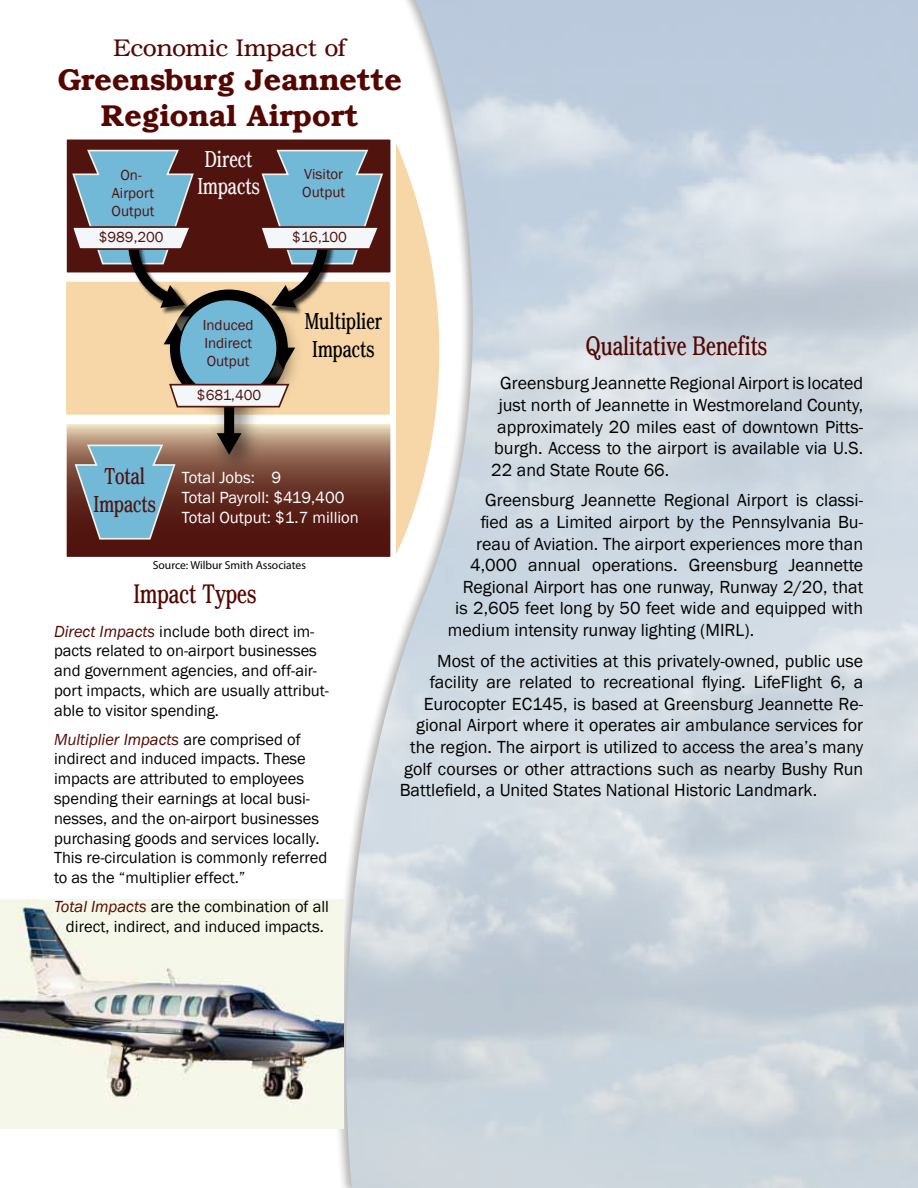
<style>
.page{position:relative;width:918px;height:1188px;background:#fff}
.page>*{position:absolute;margin:0;border:0;box-sizing:border-box;transform-origin:0 0}
.t1{font:600 30px/36px "Brussels";color:#540701;text-align:center}
.t2{font:300 condensed 27px "Brussels";color:#540701}
.t3{font:300 24px "Brussels";color:#540701}
.t4{font:300 condensed 23.25px/27.9px "Brussels";color:#000;text-align:center}
.t5{font:300 condensed 23.25px/27.9px "Brussels";color:#f8f5f6;text-align:center}
.t6{font:300 condensed 23.25px/27.9px "Brussels";color:#51130e;text-align:center}
.t7{font:18px "Franklin Gothic";color:#000}
.t8{font:16.65px/20px "Franklin Gothic";color:#fff}
.t9{font:16.5px/19.8px "Franklin Gothic";color:#000}
.t10{font:15px/18px "Franklin Gothic";color:#51130e;text-align:center}
.t11{font:11.55px "Myriad Pro";color:#000}
.s1{font-style:italic;color:#540701}
</style>
<div class="page">
<img style="left:0;top:899px;width:344px;height:229px">
<div style="left:66px;top:139px;width:325px;height:134px;background:#51130e"></div>
<div style="left:65px;top:138px;width:327px;height:136px;border:2px solid #fff"></div>
<div style="left:65px;top:281px;width:326px;height:135px;background:#f7d6a7"></div>
<div style="left:64px;top:280px;width:327px;height:136px;border:2px solid #fff"></div>
<svg style="left:68px;top:425px;width:321px;height:131px;background:#744134"></svg>
<div style="left:65px;top:422px;width:327px;height:137px;border:2px solid #fff"></div>
<svg style="left:396px;top:143px;width:45px;height:416px"></svg>
<svg style="left:74px;top:444px;width:103px;height:96px;background:#7796a6"></svg>
<img style="left:198px;top:430px;width:75px;height:56px">
<div style="left:224px;top:382px;width:10px;height:55px;background:#000"></div>
<svg style="left:217px;top:433px;width:25px;height:22px"></svg>
<img style="left:160px;top:408px;width:150px;height:22px">
<svg style="left:70px;top:149px;width:314px;height:259px"></svg>
<h3 class="t3" style="left:114px;top:33px;width:234px">Economic Impact of</h3>
<h1 class="t1" style="left:57px;top:61px;width:346px">Greensburg Jeannette<br>Regional Airport</h1>
<p class="t5" style="left:197px;top:144px;width:64px">Direct<br>Impacts</p>
<p class="t10" style="left:112px;top:166px;width:44px">On-<br>Airport<br>Output</p>
<p class="t10" style="left:302px;top:166px;width:44px;text-align:left">Visitor<br>Output</p>
<p class="t10" style="left:99px;top:229px;width:67px">$989,200</p>
<p class="t10" style="left:292px;top:229px;width:56px">$16,100</p>
<p class="t10" style="left:203px;top:317px;width:52px;text-align:justify">Induced Indirect Output</p>
<p class="t10" style="left:197px;top:386px;width:66px">$681,400</p>
<p class="t4" style="left:305px;top:307px;width:79px">Multiplier<br>Impacts</p>
<p class="t6" style="left:94px;top:462px;width:64px">Total<br>Impacts</p>
<p class="t8" style="left:182px;top:468px;width:178px">Total Jobs: 9<br>Total Payroll: $419,400<br>Total Output: $1.7 million</p>
<p class="t11" style="left:153px;top:558px;width:155px">Source: Wilbur Smith Associates</p>
<h2 class="t2" style="left:133px;top:578px;width:124px">Impact Types</h2>
<p class="t9" style="left:54px;top:622px;width:277px"><span class="s1">Direct Impacts</span> include both direct im&shy;pacts related to on-airport businesses and government agencies, and off-air&shy;port impacts, which are usually attribut&shy;able to visitor spending.</p>
<p class="t9" style="left:54px;top:729px;width:275px"><span class="s1">Multiplier Impacts</span> are comprised of indirect and induced impacts. These impacts are attributed to employees spending their earnings at local busi&shy;nesses, and the on-airport businesses purchasing goods and services locally.<br>This re-circulation is commonly referred to as the “multiplier effect.”</p>
<p class="t9" style="left:54px;top:897px;width:276px;text-align:center"><span class="s1">Total Impacts</span> are the combination of all direct, indirect, and induced impacts.</p>
<h2 class="t2" style="left:586px;top:330px;width:183px">Qualitative Benefits</h2>
<p class="t7" style="left:500px;top:372px;width:365px">Greensburg Jeannette Regional Airport is located</p>
<p class="t7" style="left:499px;top:394px;width:366px">just north of Jeannette in Westmoreland County,</p>
<p class="t7" style="left:497px;top:415px;width:367px">approximately 20 miles east of downtown Pitts-</p>
<p class="t7" style="left:494px;top:437px;width:370px">burgh. Access to the airport is available via U.S.</p>
<p class="t7" style="left:491px;top:459px;width:180px">22 and State Route 66.</p>
<p class="t7" style="left:485px;top:489px;width:379px">Greensburg Jeannette Regional Airport is classi-</p>
<p class="t7" style="left:481px;top:511px;width:384px">fied as a Limited airport by the Pennsylvania Bu-</p>
<p class="t7" style="left:476px;top:532px;width:388px">reau of Aviation. The airport experiences more than</p>
<p class="t7" style="left:470px;top:554px;width:395px">4,000 annual operations. Greensburg Jeannette</p>
<p class="t7" style="left:463px;top:576px;width:402px">Regional Airport has one runway, Runway 2/20, that</p>
<p class="t7" style="left:455px;top:597px;width:410px">is 2,605 feet long by 50 feet wide and equipped with</p>
<p class="t7" style="left:448px;top:619px;width:308px">medium intensity runway lighting (MIRL).</p>
<p class="t7" style="left:437px;top:649px;width:428px">Most of the activities at this privately-owned, public use</p>
<p class="t7" style="left:430px;top:671px;width:435px">facility are related to recreational flying. LifeFlight 6, a</p>
<p class="t7" style="left:424px;top:693px;width:441px">Eurocopter EC145, is based at Greensburg Jeannette Re-</p>
<p class="t7" style="left:416px;top:714px;width:448px">gional Airport where it operates air ambulance services for</p>
<p class="t7" style="left:410px;top:736px;width:454px">the region. The airport is utilized to access the area’s many</p>
<p class="t7" style="left:404px;top:757px;width:461px">golf courses or other attractions such as nearby Bushy Run</p>
<p class="t7" style="left:400px;top:779px;width:419px">Battlefield, a United States National Historic Landmark.</p>
</div>
